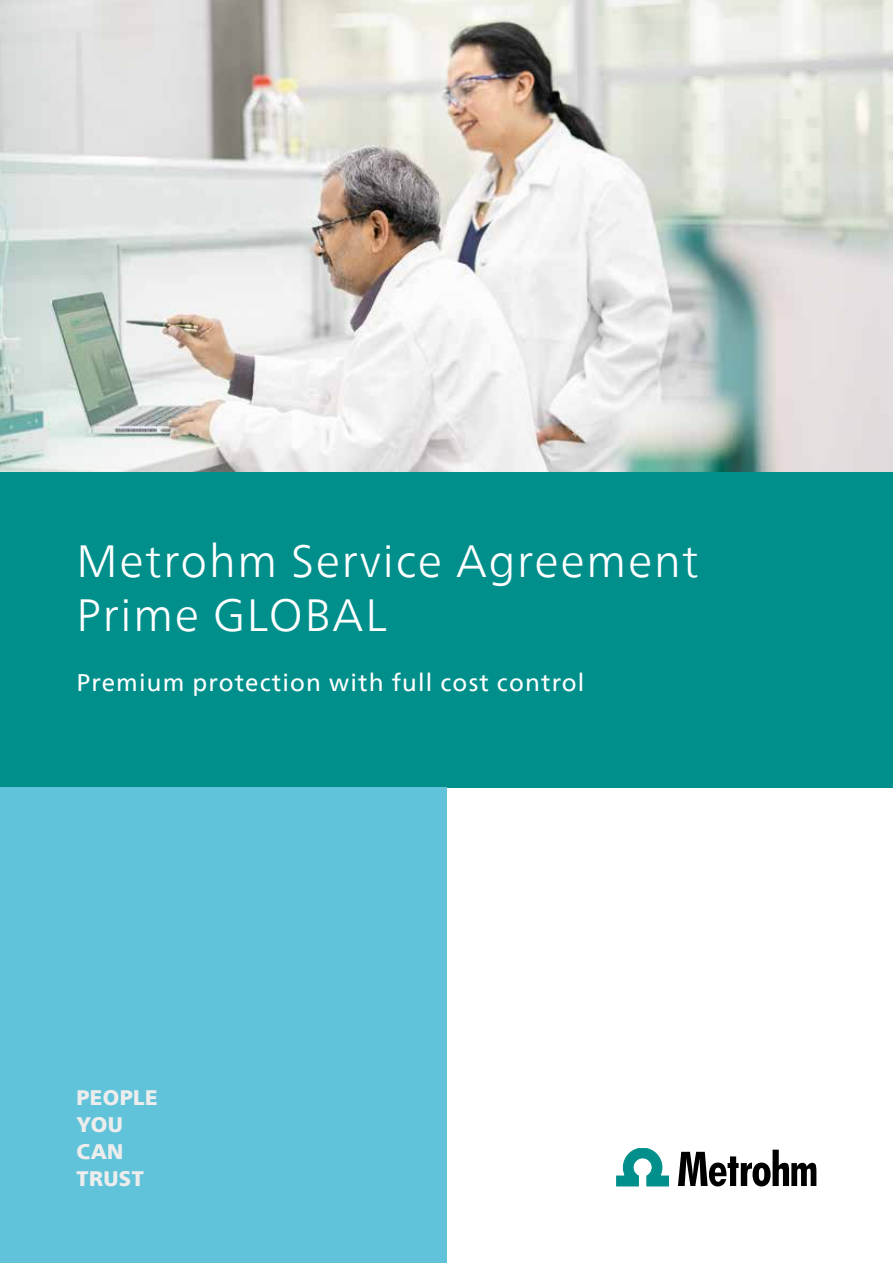
<style>
.page{position:relative;width:893px;height:1263px;background:#fff}
.page>*{position:absolute;margin:0;border:0;box-sizing:border-box;transform-origin:0 0}
.t1{font:300 45px/54px "Neue Frutiger World";letter-spacing:.04em;color:#fff}
.t2{font:24px "Neue Frutiger World";letter-spacing:.05em;color:#fff}
.t3{font:900 21px/27px "Neue Frutiger World";letter-spacing:.02em;color:#ededed}
</style>
<div class="page">
<img style="left:0;top:0;width:893px;height:472px">
<div style="left:0;top:472px;width:893px;height:315px;background:#008f8b"></div>
<div style="left:0;top:787px;width:446px;height:476px;background:#61c3d9"></div>
<svg style="left:617px;top:1148px;width:52px;height:38px"></svg>
<svg style="left:678px;top:1150px;width:138px;height:36px"></svg>
<h1 class="t1" style="left:77px;top:535px;width:624px">Metrohm Service Agreement<br>Prime GLOBAL</h1>
<p class="t2" style="left:77px;top:664px;width:509px">Premium protection with full cost control</p>
<p class="t3" style="left:77px;top:1085px;width:83px">PEOPLE<br>YOU<br>CAN<br>TRUST</p>
</div>
